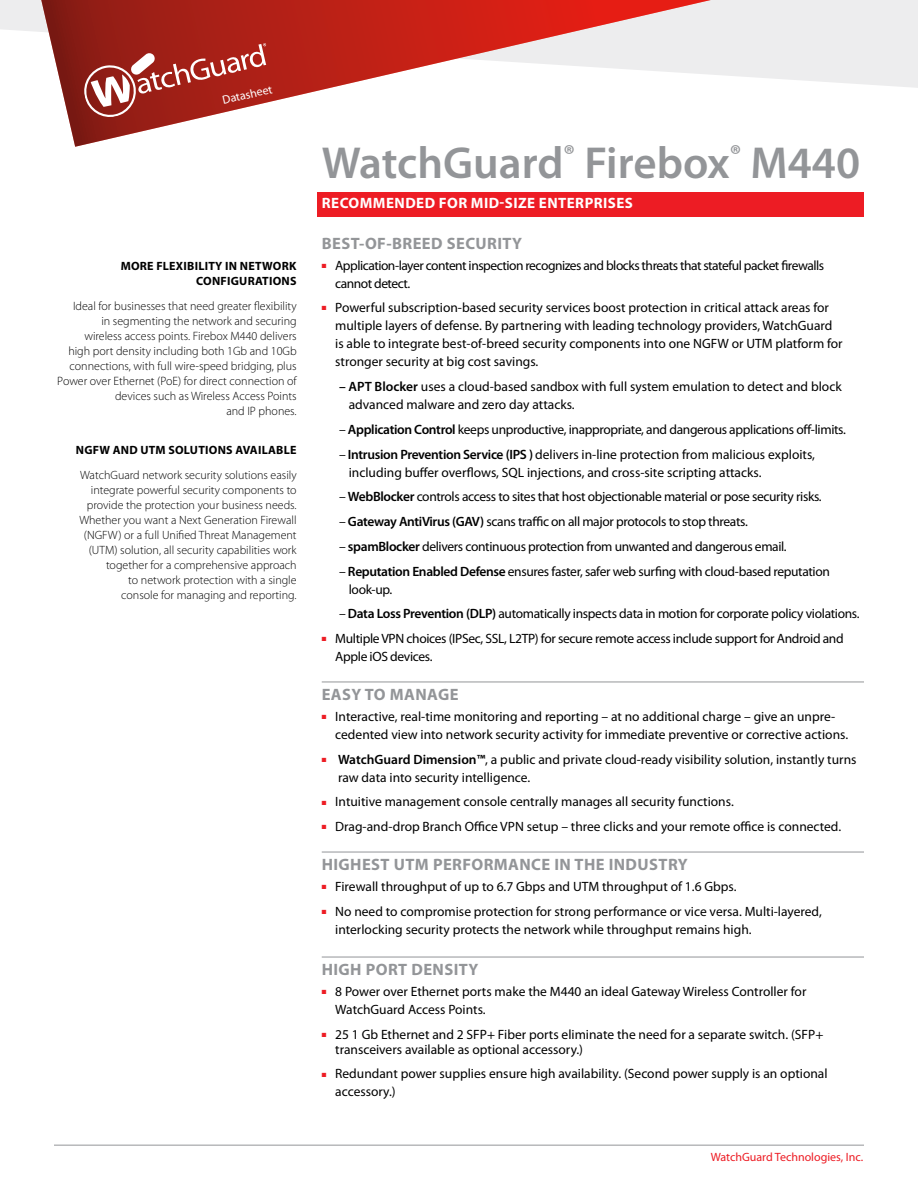
<style>
.page{position:relative;width:918px;height:1188px;background:#fff}
.page>*{position:absolute;margin:0;border:0;box-sizing:border-box;transform-origin:0 0}
.t1{font:600 45px "Myriad Pro";color:#939598}
.t2{font:700 16.5px "Myriad Pro";letter-spacing:.025em;color:#939598}
.t3{font:700 15px "Myriad Pro";letter-spacing:.03em;color:#fff}
.t4{font:13.5px/18px "Myriad Pro";color:#000}
.t5{font:13.5px/18px "Myriad Pro";letter-spacing:-.025em;color:#000}
.t6{font:13.5px/18px "Myriad Pro";letter-spacing:-.035em;color:#000}
.t7{font:300 12.15px/15px "Myriad Pro";color:#000;text-align:right}
.t8{font:300 12px/15px "Myriad Pro";color:#000;text-align:right}
.t9{font:700 12px/15px "Myriad Pro";letter-spacing:.02em;color:#000}
.t10{font:12px "Myriad Pro";color:#ed1c24}
.t11{font:12px "Myriad Pro";color:#fff}
.s1{color:#ed1d24}
.s2{font-weight:600}
</style>
<div class="page">
<svg style="left:0;top:0;width:918px;height:88px;fill:#ededee"></svg>
<svg style="left:38px;top:0;width:730px;height:147px"></svg>
<svg style="left:82px;top:43px;width:184px;height:77px"></svg>
<hr style="left:54px;top:1145px;width:810px;height:1px;background:#939598">
<div style="left:318px;top:192px;width:546px;height:24px;background:#ed1c24"></div>
<hr style="left:322px;top:682px;width:542px;height:1px;background:#939598">
<hr style="left:322px;top:852px;width:542px;height:1px;background:#939598">
<hr style="left:322px;top:957px;width:542px;height:1px;background:#939598">
<p class="t11" style="left:221px;top:93px;width:52px;rotate:-13deg">Datasheet</p>
<p class="t9" style="left:196px;top:259px;width:102px;text-indent:-75px">MORE FLEXIBILITY IN NETWORK<br>CONFIGURA</p>
<p class="t9" style="left:262px;top:274px;width:36px">TIONS</p>
<p class="t7" style="left:57px;top:298px;width:241px">Ideal for businesses that need greater flexibility<br>in segmenting the network and securing<br>wireless access points. Firebox M440 delivers<br>high port density including both 1Gb and 10Gb connections, with full wire-speed bridging, plus Power over Ethernet (PoE) for direct connection of devices such as Wireless Access Points<br>and IP phones.</p>
<p class="t9" style="left:76px;top:442px;width:222px">NGFW AND UTM SOLUTIONS AVAILABLE</p>
<p class="t8" style="left:79px;top:467px;width:219px">WatchGuard network security solutions easily integrate powerful security components to provide the protection your business needs.<br>Whether you want a Next Generation Firewall (NGFW) or a full Unified Threat Management (UTM) solution, all security capabilities work together for a comprehensive approach<br>to network protection with a single<br>console for managing and reporting.</p>
<h1 class="t1" style="left:322px;top:134px;width:540px">WatchGuard<sup>®</sup> Firebox<sup>®</sup> M440</h1>
<p class="t3" style="left:322px;top:193px;width:313px">RECOMMENDED FOR MID-SIZE ENTERPRISES</p>
<p class="t2" style="left:322px;top:232px;width:102px">BEST-OF-BREED</p>
<p class="t2" style="left:447px;top:232px;width:77px">SECURITY</p>
<p class="t6" style="left:335px;top:256px;width:490px;text-indent:-14px"><span class="s1">■</span> Application-layer content inspection recognizes and blocks threats that stateful packet firewalls cannot detect.</p>
<p class="t4" style="left:335px;top:299px;width:509px;text-indent:-14px"><span class="s1">■</span> Powerful subscription-based security services boost protection in critical attack areas for multiple layers of defense. By partnering with leading technology providers, WatchGuard is able to integrate best-of-breed security components into one NGFW or UTM platform for stronger security at big cost savings.</p>
<p class="t4" style="left:349px;top:377px;width:495px;text-indent:-10px"><span class="s2">– APT Blocker</span> uses a cloud-based sandbox with full system emulation to detect and block advanced malware and zero day attacks.</p>
<p class="t5" style="left:339px;top:420px;width:508px">– <span class="s2">Application Control</span> keeps unproductive, inappropriate, and dangerous applications off-limits.</p>
<p class="t4" style="left:349px;top:445px;width:468px;text-indent:-10px">– <span class="s2">Intrusion Prevention Service (IPS )</span> delivers in-line protection from malicious exploits, including buffer overflows, SQL injections, and cross-site scripting attacks.</p>
<p class="t5" style="left:339px;top:488px;width:484px">– <span class="s2">WebBlocker</span> controls access to sites that host objectionable material or pose security risks.</p>
<p class="t5" style="left:339px;top:512px;width:410px">– <span class="s2">Gateway AntiVirus (GAV)</span> scans traffic on all major protocols to stop threats.</p>
<p class="t5" style="left:339px;top:537px;width:449px">– <span class="s2">spamBlocker</span> delivers continuous protection from unwanted and dangerous email.</p>
<p class="t5" style="left:349px;top:562px;width:483px;text-indent:-10px">– <span class="s2">Reputation Enabled Defense</span> ensures faster, safer web surfing with cloud-based reputation look-up.</p>
<p class="t5" style="left:339px;top:605px;width:522px">– <span class="s2">Data Loss Prevention (DLP)</span> automatically inspects data in motion for corporate policy violations.</p>
<p class="t5" style="left:335px;top:629px;width:510px;text-indent:-14px"><span class="s1">■</span> Multiple VPN choices (IPSec, SSL, L2TP) for secure remote access include support for Android and<br>Apple iOS devices.</p>
<p class="t2" style="left:322px;top:684px;width:137px">EASY TO MANAGE</p>
<p class="t4" style="left:335px;top:707px;width:514px;text-indent:-14px"><span class="s1">■</span> Interactive, real-time monitoring and reporting – at no additional charge – give an unpre&shy;cedented view into network security activity for immediate preventive or corrective actions.</p>
<p class="t4" style="left:338px;top:750px;width:520px;text-indent:-16px"><span class="s1">■</span> <span class="s2">WatchGuard Dimension™</span>, a public and private cloud-ready visibility solution, instantly turns raw data into security intelligence.</p>
<p class="t4" style="left:322px;top:793px;width:414px"><span class="s1">■</span> Intuitive management console centrally manages all security functions.</p>
<p class="t4" style="left:322px;top:817px;width:521px"><span class="s1">■</span> Drag-and-drop Branch Office VPN setup – three clicks and your remote office is connected.</p>
<p class="t2" style="left:322px;top:854px;width:51px">HIGHEST</p>
<p class="t2" style="left:394px;top:854px;width:137px">UTM PERFORMANCE</p>
<p class="t2" style="left:555px;top:854px;width:135px">IN THE INDUSTRY</p>
<p class="t4" style="left:322px;top:877px;width:416px"><span class="s1">■</span> Firewall throughput of up to 6.7 Gbps and UTM throughput of 1.6 Gbps.</p>
<p class="t4" style="left:335px;top:902px;width:488px;text-indent:-14px"><span class="s1">■</span> No need to compromise protection for strong performance or vice versa. Multi-layered, interlocking security protects the network while throughput remains high.</p>
<p class="t2" style="left:322px;top:959px;width:100px">HIGH PORT DENSIT</p>
<p class="t2" style="left:468px;top:959px;width:11px">Y</p>
<p class="t4" style="left:335px;top:982px;width:473px;text-indent:-14px"><span class="s1">■</span> 8 Power over Ethernet ports make the M440 an ideal Gateway Wireless Controller for<br>WatchGuard Access Points.</p>
<p class="t4" style="left:335px;top:1026px;width:490px;line-height:15px;text-indent:-14px"><span class="s1">■</span> 25 1 Gb Ethernet and 2 SFP+ Fiber ports eliminate the need for a separate switch. (SFP+ transceivers available as optional accessory.)</p>
<p class="t4" style="left:335px;top:1065px;width:494px;text-indent:-14px"><span class="s1">■</span> Redundant power supplies ensure high availability. (Second power supply is an optional accessory.)</p>
<p class="t10" style="left:711px;top:1150px;width:154px">WatchGuard Technologies, Inc.</p>
</div>
